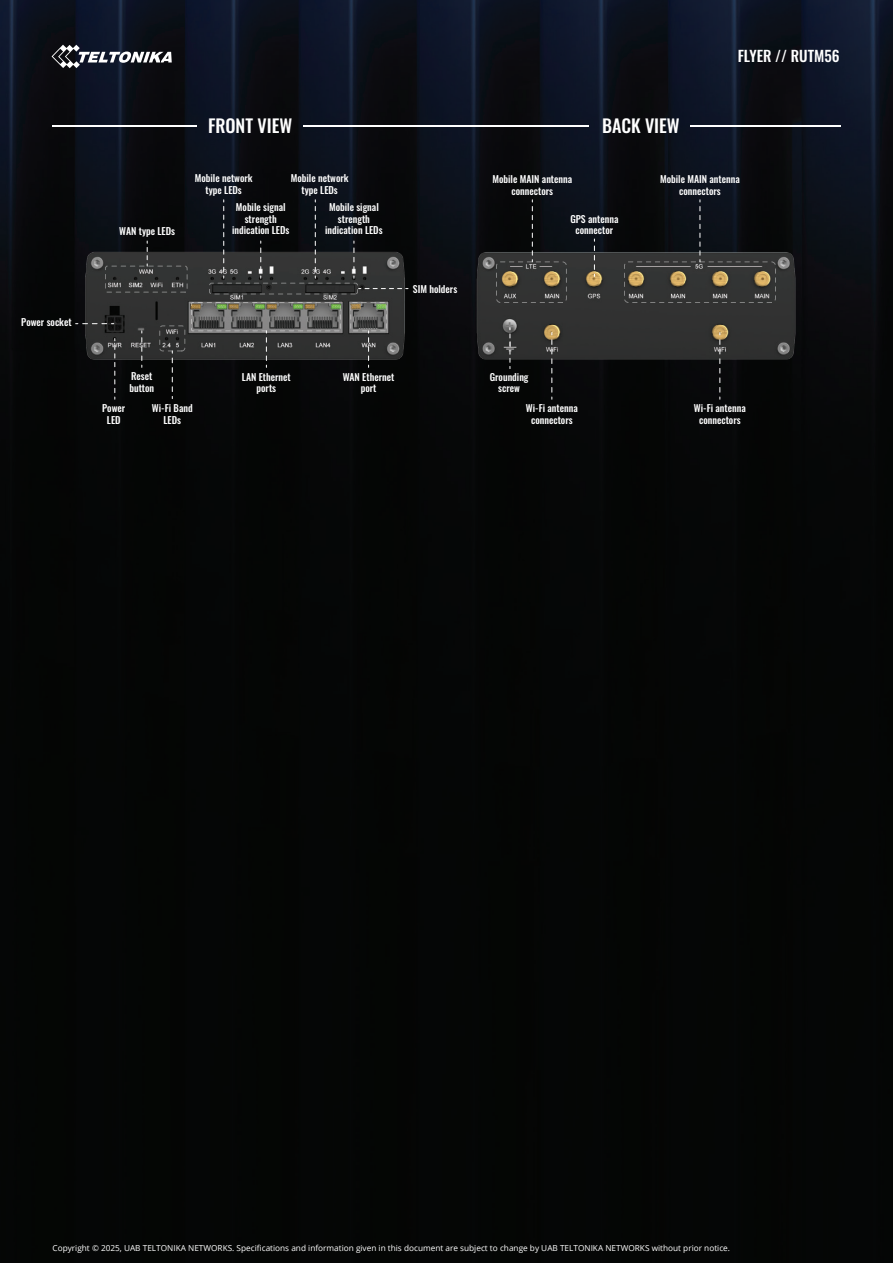
<style>
.page{position:relative;width:893px;height:1263px;background:#fff}
.page>*{position:absolute;margin:0;border:0;box-sizing:border-box;transform-origin:0 0}
.t1{font:500 18px "Oswald";color:#fff}
.t2{font:500 15px "Oswald";color:#fff}
.t3{font:500 9.75px/11.7px "Oswald";color:#fff;text-align:center}
.t4{font:8.25px "Open Sans";color:#fff}
</style>
<div class="page">
<img style="left:0;top:0;width:893px;height:1263px">
<svg style="left:52px;top:45px;width:120px;height:23px"></svg>
<img style="left:475px;top:78px;width:391px;height:449px">
<img style="left:25px;top:78px;width:450px;height:449px">
<svg style="left:594px;top:239px;width:1px;height:37px"></svg>
<svg style="left:551px;top:333px;width:1px;height:66px"></svg>
<svg style="left:719px;top:333px;width:1px;height:66px"></svg>
<svg style="left:510px;top:328px;width:1px;height:41px"></svg>
<div style="left:209px;top:283px;width:149px;height:11px;border:1px dashed #fff;border-radius:2px"></div>
<svg style="left:359px;top:288px;width:49px;height:1px"></svg>
<svg style="left:266px;top:331px;width:1px;height:36px"></svg>
<svg style="left:141px;top:331px;width:1px;height:36px"></svg>
<svg style="left:172px;top:351px;width:1px;height:48px"></svg>
<svg style="left:368px;top:331px;width:1px;height:36px"></svg>
<div style="left:191px;top:302px;width:150px;height:29px;border:1px dashed #fff"></div>
<div style="left:350px;top:302px;width:37px;height:29px;border:1px dashed #fff"></div>
<svg style="left:147px;top:241px;width:1px;height:25px"></svg>
<svg style="left:260px;top:241px;width:1px;height:37px"></svg>
<svg style="left:354px;top:241px;width:1px;height:37px"></svg>
<div style="left:105px;top:266px;width:82px;height:26px;border:1px dashed #fff;border-radius:2px"></div>
<svg style="left:315px;top:200px;width:1px;height:78px"></svg>
<svg style="left:532px;top:200px;width:1px;height:61px"></svg>
<svg style="left:700px;top:200px;width:1px;height:61px"></svg>
<svg style="left:223px;top:200px;width:1px;height:78px"></svg>
<svg style="left:76px;top:323px;width:38px;height:1px"></svg>
<svg style="left:114px;top:339px;width:1px;height:60px"></svg>
<div style="left:159px;top:325px;width:26px;height:26px;border:1px dashed #fff;border-radius:3px"></div>
<div style="left:496px;top:261px;width:71px;height:42px;border:1px dashed #fff;border-radius:4px"></div>
<div style="left:624px;top:261px;width:152px;height:42px;border:1px dashed #fff;border-radius:4px"></div>
<p class="t3" style="left:21px;top:317px;width:52px">Power socket</p>
<h2 class="t2" style="left:738px;top:43px;width:103px">FLYER // RUTM56</h2>
<p class="t3" style="left:119px;top:226px;width:57px">WAN type LEDs</p>
<h1 class="t1" style="left:208px;top:110px;width:86px">FRONT VIEW</h1>
<h1 class="t1" style="left:602px;top:110px;width:79px">BACK VIEW</h1>
<p class="t3" style="left:195px;top:173px;width:59px">Mobile network type LEDs</p>
<p class="t3" style="left:232px;top:202px;width:59px">Mobile signal strength indication LEDs</p>
<p class="t3" style="left:291px;top:173px;width:59px">Mobile network type LEDs</p>
<p class="t3" style="left:492px;top:174px;width:81px">Mobile MAIN antenna connectors</p>
<p class="t3" style="left:660px;top:174px;width:81px">Mobile MAIN antenna connectors</p>
<p class="t3" style="left:325px;top:202px;width:59px">Mobile signal strength indication LEDs</p>
<p class="t3" style="left:570px;top:214px;width:49px">GPS antenna connector</p>
<p class="t3" style="left:413px;top:283px;width:46px">SIM holders</p>
<p class="t3" style="left:129px;top:371px;width:26px;text-align:left">Reset button</p>
<p class="t3" style="left:242px;top:371px;width:50px">LAN Ethernet ports</p>
<p class="t3" style="left:343px;top:371px;width:53px">WAN Ethernet port</p>
<p class="t3" style="left:490px;top:371px;width:40px">Grounding screw</p>
<p class="t3" style="left:102px;top:403px;width:25px">Power<br>LED</p>
<p class="t3" style="left:152px;top:403px;width:42px">Wi-Fi Band<br>LEDs</p>
<p class="t3" style="left:526px;top:403px;width:53px">Wi-Fi antenna connectors</p>
<p class="t3" style="left:694px;top:403px;width:53px">Wi-Fi antenna connectors</p>
<p class="t4" style="left:53px;top:1242px;width:679px">Copyright © 2025, UAB TELTONIKA NETWORKS. Specifications and information given in this document are subject to change by UAB TELTONIKA NETWORKS without prior notice.</p>
</div>
